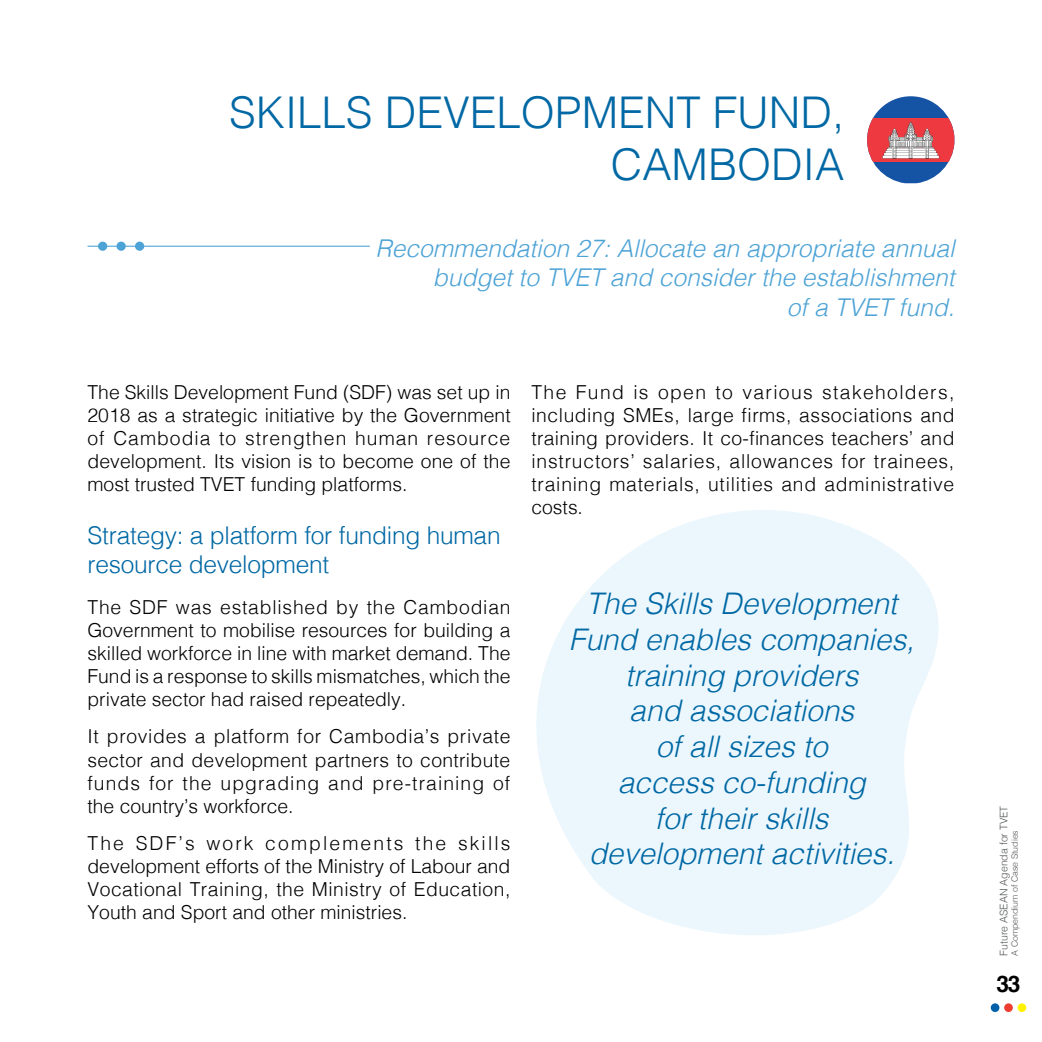
<style>
.page{position:relative;width:1042px;height:1042px;background:#fff}
.page>*{position:absolute;margin:0;border:0;box-sizing:border-box;transform-origin:0 0}
.t1{font:300 43.75px/52.5px "Helvetica";color:#0068a4;text-align:right}
.t2{font:italic 300 29.75px/35.7px "Helvetica";color:#0068a4;text-align:center}
.t3{font:italic 300 24.5px/29.4px "Helvetica";color:#4da3d6;text-align:right}
.t4{font:300 24.5px/29.4px "Helvetica";letter-spacing:-.01em;color:#0068a4}
.t5{font:700 22.75px "Helvetica";color:#000}
.t6{font:300 19.25px/23.1px "Helvetica";color:#000;text-align:justify}
.t7{font:300 10.5px "Helvetica";color:#57595b}
.t8{font:300 8.75px "Helvetica";color:#57595b}
</style>
<div class="page">
<div style="left:990px;top:1003px;width:9px;height:9px;background:#0060a9;border-radius:50%"></div>
<div style="left:1004px;top:1003px;width:9px;height:9px;background:#ee3e32;border-radius:50%"></div>
<div style="left:1017px;top:1003px;width:9px;height:9px;background:#fff100;border-radius:50%"></div>
<svg style="left:536px;top:510px;width:403px;height:425px;fill:#ecf7fd"></svg>
<svg style="left:867px;top:96px;width:87px;height:87px"></svg>
<hr style="left:890px;top:146px;width:42px;height:1px;background:#000">
<hr style="left:87px;top:246px;width:283px;height:1px;background:#4da3d6">
<div style="left:98px;top:242px;width:9px;height:9px;background:#4da3d6;border-radius:50%"></div>
<div style="left:116px;top:242px;width:10px;height:9px;background:#4da3d6;border-radius:50%"></div>
<div style="left:135px;top:242px;width:9px;height:9px;background:#4da3d6;border-radius:50%"></div>
<h1 class="t1" style="left:229px;top:83px;width:616px">SKILLS DEVELOPMENT FUND,<br>CAMBODIA</h1>
<p class="t3" style="left:375px;top:232px;width:580px">Recommendation 27: Allocate an appropriate annual budget to TVET and consider the establishment<br>of a TVET fund.</p>
<p class="t6" style="left:88px;top:379px;width:425px">The Skills Development Fund (SDF) was set up in 2018 as a strategic initiative by the Government of Cambodia to strengthen human resource development. Its vision is to become one of the most trusted TVET funding platforms.</p>
<p class="t4" style="left:88px;top:519px;width:415px">Strategy: a platform for funding human resource development</p>
<p class="t6" style="left:88px;top:594px;width:425px">The SDF was established by the Cambodian Government to mobilise resources for building a skilled workforce in line with market demand. The Fund is a response to skills mismatches, which the private sector had raised repeatedly.</p>
<p class="t6" style="left:88px;top:723px;width:424px">It provides a platform for Cambodia’s private sector and development partners to contribute funds for the upgrading and pre-training of the country’s workforce.</p>
<p class="t6" style="left:88px;top:830px;width:424px">The SDF’s work complements the skills development efforts of the Ministry of Labour and Vocational Training, the Ministry of Education, Youth and Sport and other ministries.</p>
<p class="t6" style="left:531px;top:379px;width:425px">The Fund is open to various stakeholders, including SMEs, large firms, associations and training providers. It co-finances teachers’ and instructors’ salaries, allowances for trainees, training materials, utilities and administrative costs.</p>
<h2 class="t2" style="left:569px;top:584px;width:347px">The Skills Development<br>Fund enables companies, training providers<br>and associations<br>of all sizes to<br>access co-funding<br>for their skills development activities.</h2>
<p class="t7" style="left:994px;top:955px;width:151px;rotate:-90deg">Future ASEAN Agenda for TVET</p>
<p class="t8" style="left:1007px;top:955px;width:127px;rotate:-90deg">A Compendium of Case Studies</p>
<p class="t5" style="left:996px;top:965px;width:26px">33</p>
</div>
